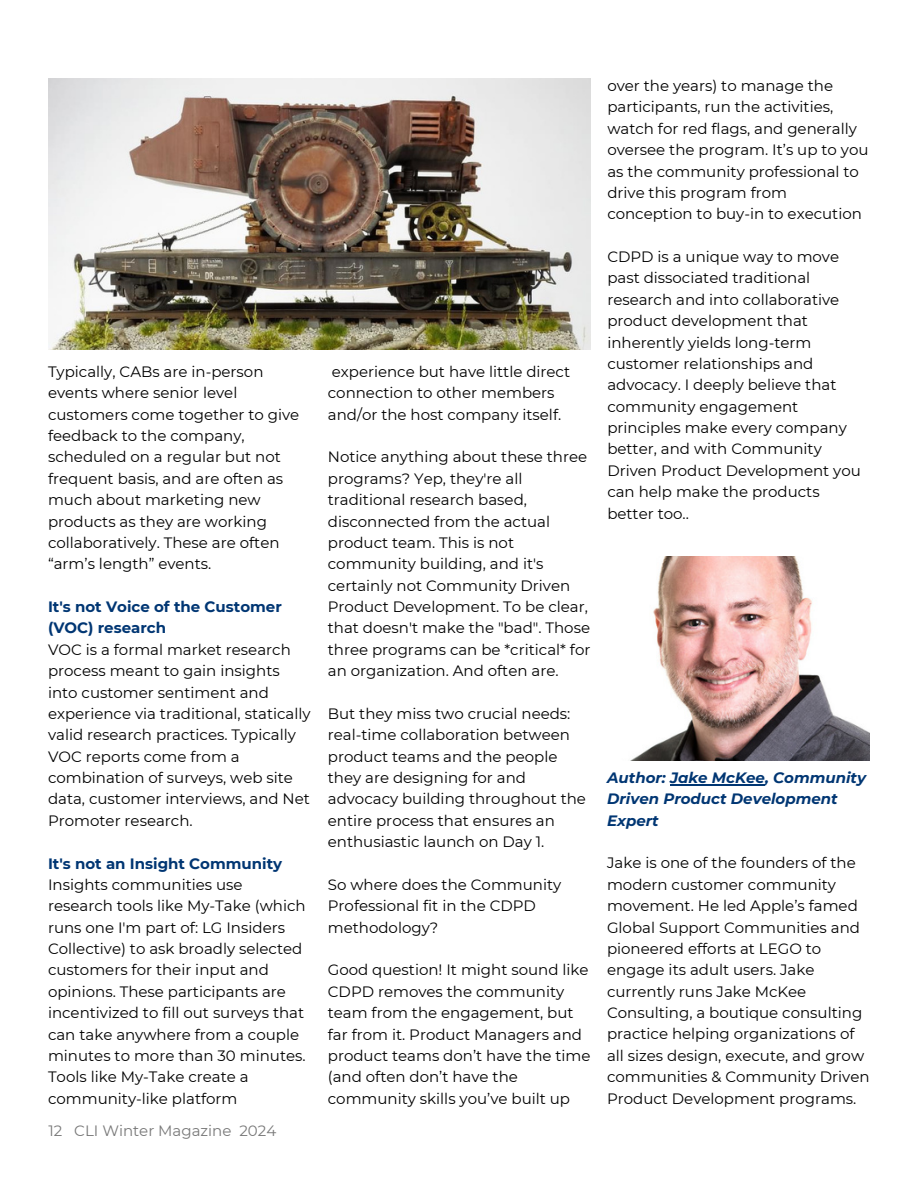
<style>
.page{position:relative;width:918px;height:1188px;background:#fff}
.page>*{position:absolute;margin:0;border:0;box-sizing:border-box;transform-origin:0 0}
.t1{font:15px/21.3px "Montserrat";color:#000}
.t2{font:700 15px/21.3px "Montserrat";color:#003673}
.t3{font:italic 700 15px/21.3px "Montserrat";color:#003673}
.t4{font:15px "Montserrat";color:#797979}
</style>
<div class="page">
<img style="left:48px;top:78px;width:542px;height:271px">
<img style="left:631px;top:556px;width:238px;height:204px">
<hr style="left:670px;top:784px;width:95px;height:1px;background:#003673">
<p class="t1" style="left:48px;top:361px;width:253px">Typically, CABs are in-person events where senior level customers come together to give feedback to the company, scheduled on a regular but not frequent basis, and are often as much about marketing new products as they are working collaboratively. These are often “arm’s length” events.</p>
<p class="t2" style="left:48px;top:596px;width:235px">It's not Voice of the Customer (VOC) research</p>
<p class="t1" style="left:48px;top:639px;width:264px">VOC is a formal market research process meant to gain insights into customer sentiment and experience via traditional, statically valid research practices. Typically<br>VOC reports come from a combination of surveys, web site data, customer interviews, and Net<br>Promoter research.</p>
<p class="t2" style="left:48px;top:852px;width:236px">It's not an Insight Community</p>
<p class="t1" style="left:48px;top:874px;width:259px">Insights communities use research tools like My-Take (which runs one I'm part of: LG Insiders<br>Collective) to ask broadly selected customers for their input and opinions. These participants are incentivized to fill out surveys that can take anywhere from a couple minutes to more than 30 minutes.<br>Tools like My-Take create a community-like platform</p>
<p class="t4" style="left:49px;top:1121px;width:229px">12 CLI Winter Magazine 2024</p>
<p class="t1" style="left:328px;top:361px;width:244px">experience but have little direct connection to other members and/or the host company itself.</p>
<p class="t1" style="left:328px;top:446px;width:264px">Notice anything about these three programs? Yep, they're all traditional research based, disconnected from the actual product team. This is not community building, and it's certainly not Community Driven<br>Product Development. To be clear, that doesn't make the "bad". Those three programs can be *critical* for an organization. And often are.</p>
<p class="t1" style="left:328px;top:703px;width:260px">But they miss two crucial needs: real-time collaboration between product teams and the people they are designing for and advocacy building throughout the entire process that ensures an enthusiastic launch on Day 1.</p>
<p class="t1" style="left:328px;top:874px;width:235px">So where does the Community<br>Professional fit in the CDPD methodology?</p>
<p class="t1" style="left:328px;top:959px;width:264px">Good question! It might sound like<br>CDPD removes the community team from the engagement, but far from it. Product Managers and product teams don’t have the time (and often don’t have the community skills you’ve built up</p>
<p class="t1" style="left:607px;top:75px;width:263px">over the years) to manage the participants, run the activities, watch for red flags, and generally oversee the program. It’s up to you as the community professional to drive this program from conception to buy-in to execution</p>
<p class="t1" style="left:607px;top:246px;width:255px">CDPD is a unique way to move past dissociated traditional research and into collaborative product development that inherently yields long-term customer relationships and advocacy. I deeply believe that community engagement principles make every company better, and with Community<br>Driven Product Development you can help make the products better too..</p>
<p class="t3" style="left:607px;top:767px;width:261px">Author: Jake McKee, Community<br>Driven Product Development<br>Expert</p>
<p class="t1" style="left:607px;top:852px;width:264px">Jake is one of the founders of the modern customer community movement. He led Apple’s famed<br>Global Support Communities and pioneered efforts at LEGO to engage its adult users. Jake currently runs Jake McKee<br>Consulting, a boutique consulting practice helping organizations of all sizes design, execute, and grow communities &amp; Community Driven<br>Product Development programs.</p>
</div>
